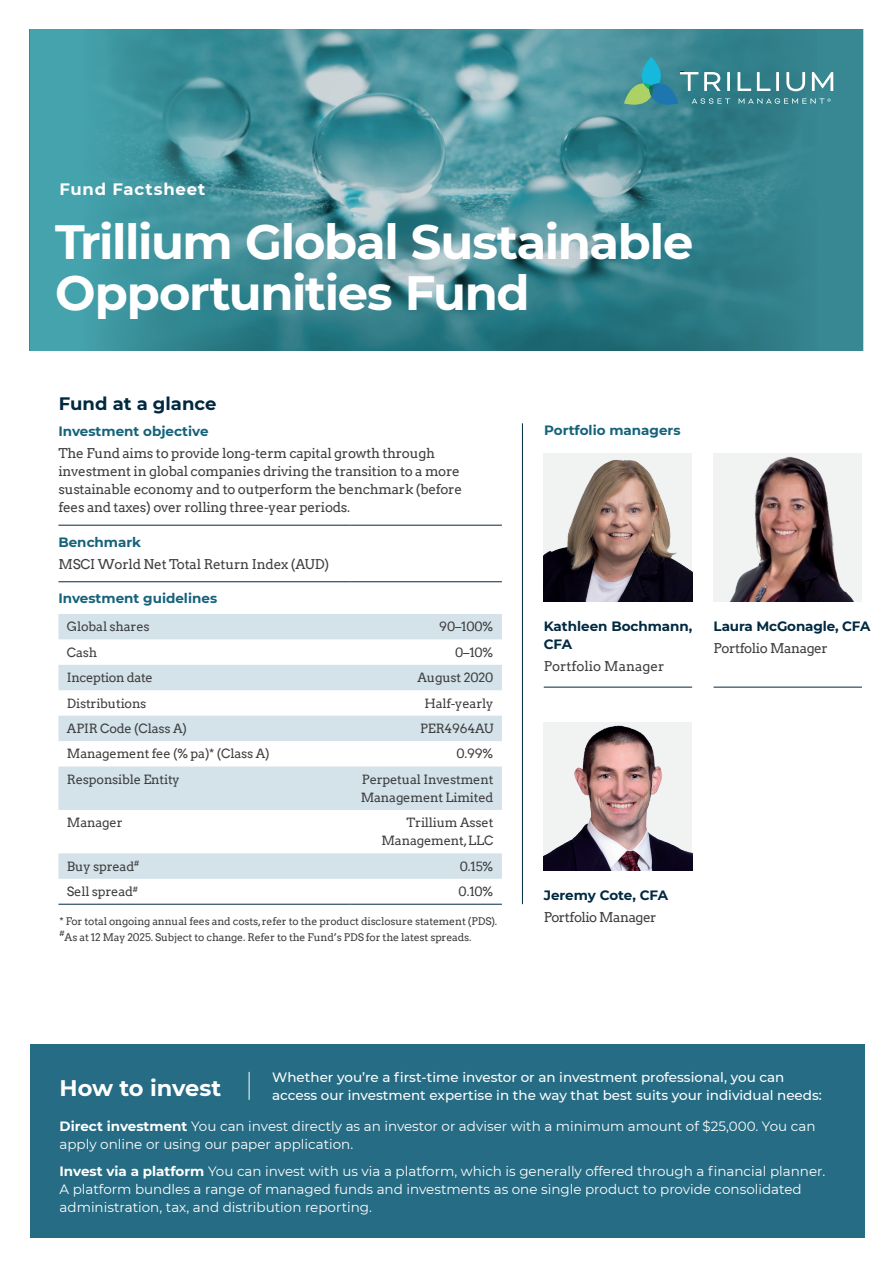
<style>
.page{position:relative;width:893px;height:1263px;background:#fff}
.page>*{position:absolute;margin:0;border:0;box-sizing:border-box;transform-origin:0 0}
.t1{font:700 48px/51px "Montserrat";letter-spacing:-.03em;color:#fff}
.t2{font:700 22.5px "Montserrat";letter-spacing:-.005em;color:#fff}
.t3{font:700 18px "Montserrat";color:#002940}
.t4{font:700 16.5px "Montserrat";letter-spacing:.05em;color:#fff}
.t5{font:13.5px/18px "Montserrat";color:#fff}
.t6{font:13.5px/18px "Arvo";letter-spacing:-.02em;color:#3e3e3f}
.t7{font:500 13.5px "Montserrat";color:#fff}
.t8{font:700 13.5px "Montserrat";color:#15627b}
.t9{font:700 13.5px/18px "Montserrat";letter-spacing:-.005em;color:#002940}
.t10{font:13.5px "Arvo";color:#3e3e3f}
.t11{font:13.5px "Arvo";letter-spacing:-.04em;color:#3e3e3f}
.t12{font:12.75px/18px "Arvo";letter-spacing:-.015em;color:#3e3e3f}
.t13{font:10.5px/15.3px "Arvo";letter-spacing:-.015em;color:#3e3e3f}
.t14{font:700 10.5px "Montserrat";letter-spacing:.005em;color:#fff}
.s1{font-weight:700}
</style>
<div class="page">
<svg style="left:291px;top:30px;width:572px;height:321px;background:#458c96"></svg>
<svg style="left:30px;top:30px;width:261px;height:321px;background:#40959f"></svg>
<svg style="left:58px;top:614px;width:444px;height:265px;fill:#d4e2e9"></svg>
<hr style="left:58px;top:525px;width:292px;height:1px;background:#002940">
<hr style="left:350px;top:525px;width:152px;height:1px;background:#002940">
<hr style="left:58px;top:581px;width:292px;height:1px;background:#002940">
<hr style="left:350px;top:581px;width:152px;height:1px;background:#002940">
<hr style="left:58px;top:904px;width:292px;height:1px;background:#002940">
<hr style="left:350px;top:904px;width:152px;height:1px;background:#002940">
<hr style="left:522px;top:423px;width:1px;height:481px;background:#002940">
<img style="left:714px;top:453px;width:147px;height:149px">
<hr style="left:714px;top:687px;width:148px;height:1px;background:#002940">
<svg style="left:738px;top:72px;width:13px;height:19px"></svg>
<svg style="left:757px;top:72px;width:13px;height:19px"></svg>
<hr style="left:776px;top:72px;width:3px;height:19px;background:#fff">
<svg style="left:786px;top:72px;width:19px;height:19px"></svg>
<svg style="left:812px;top:72px;width:21px;height:19px"></svg>
<svg style="left:624px;top:57px;width:106px;height:49px;background:#48959b"></svg>
<svg style="left:739px;top:98px;width:92px;height:6px"></svg>
<div style="left:30px;top:1044px;width:835px;height:193px;background:#266c84"></div>
<svg style="left:249px;top:1072px;width:1px;height:28px"></svg>
<img style="left:544px;top:453px;width:148px;height:149px">
<hr style="left:544px;top:687px;width:148px;height:1px;background:#002940">
<img style="left:544px;top:722px;width:148px;height:149px">
<p class="t4" style="left:60px;top:178px;width:147px">Fund Factsheet</p>
<h1 class="t1" style="left:55px;top:214px;width:640px">Trillium Global Sustainable<br>Opportunities Fund</h1>
<h3 class="t3" style="left:59px;top:390px;width:159px">Fund at a glance</h3>
<p class="t8" style="left:58px;top:422px;width:152px">Investment objective</p>
<p class="t6" style="left:58px;top:445px;width:405px">The Fund aims to provide long-term capital growth through investment in global companies driving the transition to a more sustainable economy and to outperform the benchmark (before fees and taxes) over rolling three-year periods.</p>
<p class="t8" style="left:58px;top:532px;width:84px">Benchmark</p>
<p class="t6" style="left:58px;top:555px;width:272px">MSCI World Net Total Return Index (AUD)</p>
<p class="t8" style="left:58px;top:589px;width:160px">Investment guidelines</p>
<p class="t12" style="left:67px;top:618px;width:84px">Global shares</p>
<p class="t12" style="left:439px;top:618px;width:56px">90–100%</p>
<p class="t12" style="left:67px;top:643px;width:32px">Cash</p>
<p class="t12" style="left:455px;top:643px;width:40px">0–10%</p>
<p class="t12" style="left:67px;top:669px;width:87px">Inception date</p>
<p class="t12" style="left:417px;top:669px;width:77px">August 2020</p>
<p class="t12" style="left:67px;top:694px;width:81px">Distributions</p>
<p class="t12" style="left:424px;top:694px;width:70px">Half-yearly</p>
<p class="t12" style="left:67px;top:719px;width:122px">APIR Code (Class A)</p>
<p class="t12" style="left:420px;top:719px;width:75px">PER4964AU</p>
<p class="t12" style="left:67px;top:745px;width:204px">Management fee (% pa)* (Class A)</p>
<p class="t12" style="left:456px;top:745px;width:38px">0.99%</p>
<p class="t12" style="left:67px;top:770px;width:114px">Responsible Entity</p>
<p class="t12" style="left:361px;top:770px;width:134px">Perpetual Investment<br>Management Limited</p>
<p class="t12" style="left:67px;top:814px;width:57px">Manager</p>
<p class="t12" style="left:381px;top:814px;width:113px;text-align:right">Trillium Asset<br>Management, LLC</p>
<p class="t12" style="left:67px;top:857px;width:74px">Buy spread<sup>#</sup></p>
<p class="t12" style="left:460px;top:857px;width:35px">0.15%</p>
<p class="t12" style="left:67px;top:882px;width:73px">Sell spread<sup>#</sup></p>
<p class="t12" style="left:459px;top:882px;width:36px">0.10%</p>
<p class="t13" style="left:60px;top:914px;width:439px">* For total ongoing annual fees and costs, refer to the product disclosure statement (PDS). <sup>#</sup>As at 12 May 2025. Subject to change. Refer to the Fund’s PDS for the latest spreads.</p>
<p class="t8" style="left:544px;top:421px;width:138px">Portfolio managers</p>
<p class="t9" style="left:544px;top:616px;width:150px">Kathleen Bochmann,<br>CFA</p>
<p class="t10" style="left:544px;top:658px;width:122px">Portfolio Manager</p>
<p class="t9" style="left:714px;top:616px;width:158px">Laura McGonagle, CFA</p>
<p class="t6" style="left:714px;top:639px;width:116px">Portfolio Manager</p>
<p class="t9" style="left:544px;top:885px;width:126px">Jeremy Cote, CFA</p>
<p class="t11" style="left:544px;top:909px;width:114px">Portfolio Manager</p>
<p class="t7" style="left:272px;top:1068px;width:514px">Whether you’re a first-time investor or an investment professional, you can</p>
<h2 class="t2" style="left:60px;top:1072px;width:163px">How to invest</h2>
<p class="t7" style="left:272px;top:1086px;width:551px">access our investment expertise in the way that best suits your individual needs:</p>
<p class="t5" style="left:60px;top:1117px;width:757px"><span class="s1">Direct investment</span> You can invest directly as an investor or adviser with a minimum amount of $25,000. You can apply online or using our paper application.</p>
<p class="t5" style="left:60px;top:1161px;width:767px"><span class="s1">Invest via a platform</span> You can invest with us via a platform, which is generally offered through a financial planner.<br>A platform bundles a range of managed funds and investments as one single product to provide consolidated administration, tax, and distribution reporting.</p>
<p class="t14" style="left:58px;top:1202px;width:384px">Trillium Global Sustainable Opportunities Fund | FUND FACTSHEET</p>
</div>
